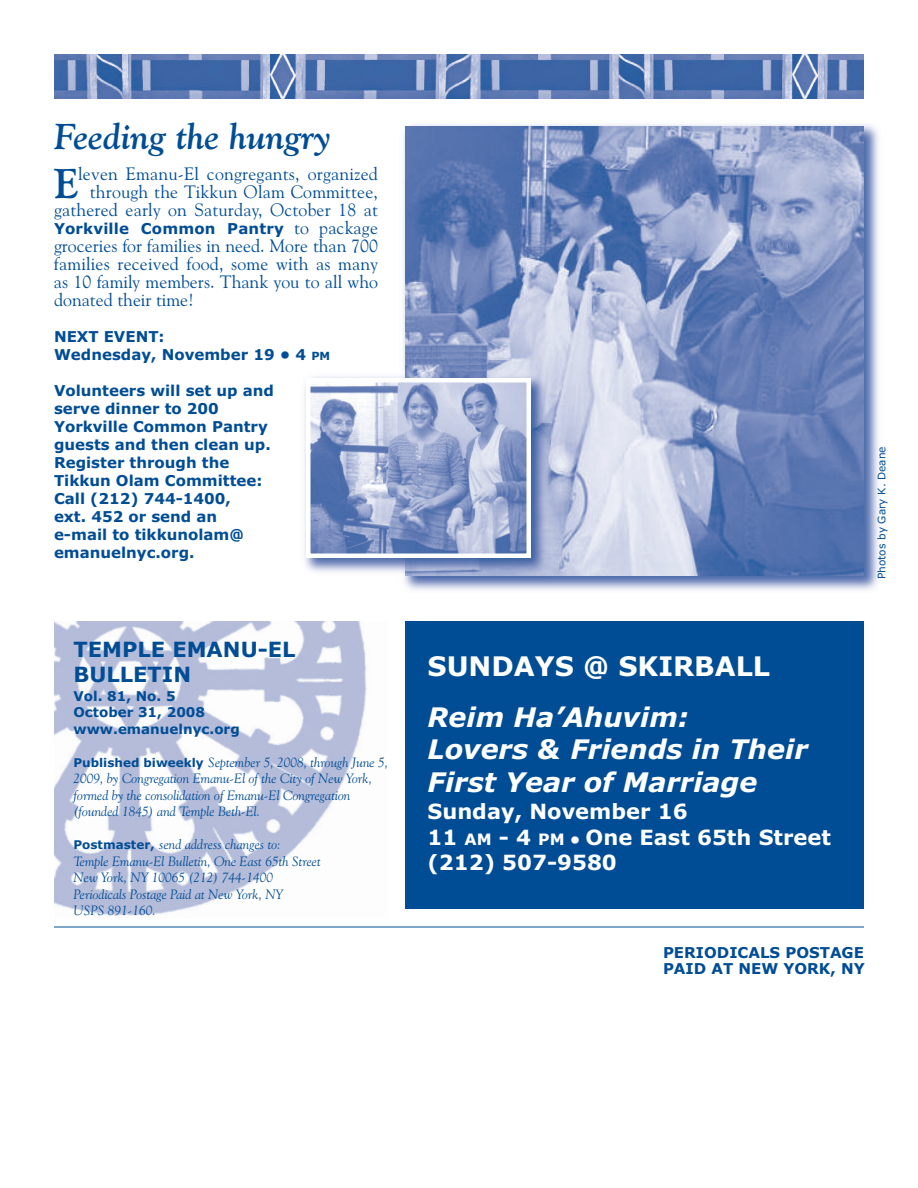
<style>
.page{position:relative;width:918px;height:1188px;background:#fff}
.page>*{position:absolute;margin:0;border:0;box-sizing:border-box;transform-origin:0 0}
.t1{font:700 41.7px "Goudy Old Style BT";color:#014d95}
.t2{font:italic 700 36px "Goudy Old Style BT";color:#014d95}
.t3{font:italic 700 27px/32.4px "Verdana";color:#fff}
.t4{font:700 27px "Verdana";color:#fff}
.t5{font:700 21px/25.2px "Verdana";color:#fff}
.t6{font:700 21px/25.2px "Verdana";color:#014d95}
.t7{font:18px/18px "Goudy Old Style BT";letter-spacing:.01em;color:#014d95;text-align:right}
.t8{font:700 15px/18px "Verdana";color:#014d95}
.t9{font:italic 13.5px/16.5px "Goudy Old Style BT";color:#014d95}
.t10{font:700 13.5px/16.2px "Verdana";color:#014d95}
.t11{font:10.5px "Verdana";color:#014d95}
.s1{font-family:"Goudy Old Style BT";font-weight:400;font-size:18px}
.s2{font-size:11.25px}
.s3{font-family:"Verdana";font-weight:700;font-style:normal;font-size:12px}
.s4{font-size:15.75px}
.s5{font-size:15px}
</style>
<div class="page">
<img style="left:54px;top:54px;width:810px;height:45px">
<img style="left:54px;top:621px;width:313px;height:295px">
<hr style="left:54px;top:927px;width:810px;height:1px;background:#014d95">
<div style="left:405px;top:621px;width:459px;height:288px;background:#014d95"></div>
<img style="left:403px;top:124px;width:476px;height:467px">
<img style="left:405px;top:126px;width:459px;height:450px">
<img style="left:304px;top:372px;width:246px;height:205px">
<img style="left:311px;top:383px;width:215px;height:170px">
<div style="left:306px;top:378px;width:225px;height:180px;border:4px solid #fff"></div>
<h2 class="t2" style="left:54px;top:115px;width:278px">Feeding the hungry</h2>
<h3 class="t7" style="left:54px;top:165px;width:326px">leven Emanu-El congregants, organized through the Tikkun Olam Committee, gathered early on Saturday, October 18 at</h3>
<p class="t8" style="left:54px;top:220px;width:326px">Yorkville Common Pantry <span class="s1">to package</span></p>
<h3 class="t7" style="left:54px;top:237px;width:325px;text-align:justify">groceries for families in need. More than 700 families received food, some with as many as 10 family members. Thank you to all who donated their time!</h3>
<p class="t8" style="left:54px;top:328px;width:278px">NEXT EVENT:<br>Wednesday, November 19 • 4 <span class="s2">PM</span></p>
<p class="t8" style="left:54px;top:382px;width:221px">Volunteers will set up and serve dinner to 200<br>Yorkville Common Pantry guests and then clean up.<br>Register through the<br>Tikkun Olam Committee:<br>Call (212) 744-1400,<br>ext. 452 or send an e-mail to tikkunolam@ emanuelnyc.org.</p>
<h1 class="t1" style="left:54px;top:159px;width:26px">E</h1>
<h3 class="t6" style="left:74px;top:637px;width:224px">TEMPLE EMANU-EL<br>BULLETIN</h3>
<p class="t10" style="left:74px;top:688px;width:168px">Vol. 81, No. 5<br>October 31, 2008 www.emanuelnyc.org</p>
<p class="t9" style="left:73px;top:754px;width:316px"><span class="s3">Published biweekly</span> September 5, 2008, through June 5, 2009, by Congregation Emanu-El of the City of New York, formed by the consolidation of Emanu-El Congregation (founded 1845) and Temple Beth-El.</p>
<p class="t9" style="left:73px;top:836px;width:249px"><span class="s3">Postmaster,</span> send address changes to:<br>Temple Emanu-El Bulletin, One East 65th Street New York, NY 10065 (212) 744-1400<br>Periodicals Postage Paid at New York, NY<br>USPS 891-160.</p>
<p class="t11" style="left:876px;top:579px;width:134px;rotate:-90deg">Photos by Gary K. Deane</p>
<h3 class="t4" style="left:428px;top:651px;width:344px">SUNDAYS @ SKIRBALL</h3>
<h3 class="t3" style="left:427px;top:701px;width:382px">Reim Ha’Ahuvim:<br>Lovers &amp; Friends in Their<br>First Year of Marriage</h3>
<h3 class="t5" style="left:428px;top:800px;width:405px">Sunday, November 16<br>11 <span class="s4">AM</span> - 4 <span class="s4">PM</span> <span class="s5">•</span> One East 65th Street (212) 507-9580</h3>
<p class="t8" style="left:663px;top:945px;width:203px;line-height:16.5px">PERIODICALS POSTAGE<br>PAID AT NEW YORK, NY</p>
</div>
